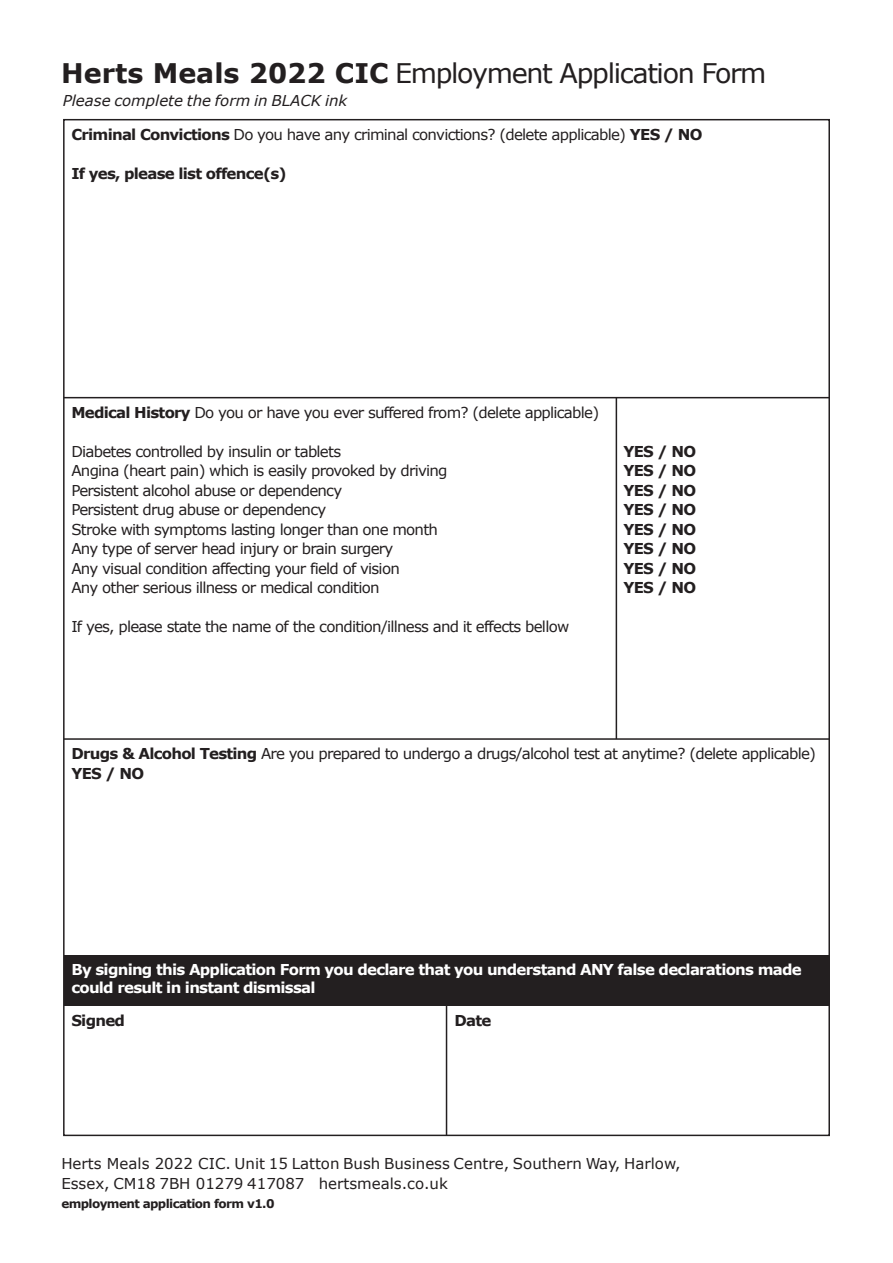
<style>
.page{position:relative;width:893px;height:1263px;background:#fff}
.page>*{position:absolute;margin:0;border:0;box-sizing:border-box;transform-origin:0 0}
.t1{font:27px "Verdana";letter-spacing:-.05em;color:#231f20}
.t2{font:15px/19.5px "Verdana";letter-spacing:-.05em;color:#231f20}
.t3{font:15px/19.5px "Verdana";color:#231f20}
.t4{font:700 15px/18px "Verdana";letter-spacing:-.05em;color:#fff}
.t5{font:700 15px/19.5px "Verdana";letter-spacing:-.05em;color:#231f20;text-align:justify}
.t6{font:italic 15px "Verdana";color:#231f20}
.t7{font:700 12px "Verdana";letter-spacing:-.05em;color:#231f20}
.s1{font-weight:700}
</style>
<div class="page">
<div style="left:64px;top:955px;width:765px;height:50px;background:#231f20"></div>
<hr style="left:64px;top:397px;width:765px;height:1px;background:#231f20">
<hr style="left:64px;top:738px;width:765px;height:2px;background:#231f20">
<hr style="left:616px;top:398px;width:1px;height:341px;background:#231f20">
<hr style="left:446px;top:1006px;width:1px;height:129px;background:#231f20">
<h1 class="t1" style="left:61px;top:56px;width:707px"><span class="s1">Herts Meals 2022 CIC</span> Employment Application Form</h1>
<p class="t6" style="left:63px;top:91px;width:286px">Please complete the form in BLACK ink</p>
<p class="t2" style="left:71px;top:125px;width:633px"><span class="s1">Criminal Convictions</span> Do you have any criminal convictions? (delete applicable) <span class="s1">YES / NO</span></p>
<p class="t5" style="left:71px;top:164px;width:217px">If yes, please list offence(s)</p>
<p class="t2" style="left:71px;top:403px;width:529px"><span class="s1">Medical History</span> Do you or have you ever suffered from? (delete applicable)</p>
<p class="t2" style="left:71px;top:442px;width:378px">Diabetes controlled by insulin or tablets<br>Angina (heart pain) which is easily provoked by driving Persistent alcohol abuse or dependency<br>Persistent drug abuse or dependency<br>Stroke with symptoms lasting longer than one month Any type of server head injury or brain surgery<br>Any visual condition affecting your field of vision<br>Any other serious illness or medical condition</p>
<p class="t2" style="left:71px;top:617px;width:499px">If yes, please state the name of the condition/illness and it effects bellow</p>
<p class="t5" style="left:623px;top:442px;width:74px">YES / NO YES / NO YES / NO YES / NO YES / NO YES / NO YES / NO YES / NO</p>
<p class="t2" style="left:71px;top:744px;width:746px"><span class="s1">Drugs &amp; Alcohol Testing</span> Are you prepared to undergo a drugs/alcohol test at anytime? (delete applicable)<br><span class="s1">YES / NO</span></p>
<p class="t4" style="left:71px;top:960px;width:732px">By signing this Application Form you declare that you understand ANY false declarations made could result in instant dismissal</p>
<p class="t5" style="left:71px;top:1010px;width:55px">Signed</p>
<p class="t5" style="left:455px;top:1010px;width:39px">Date</p>
<p class="t3" style="left:61px;top:1154px;width:621px">Herts Meals 2022 CIC. Unit 15 Latton Bush Business Centre, Southern Way, Harlow,<br>Essex, CM18 7BH 01279 417087 hertsmeals.co.uk</p>
<p class="t7" style="left:61px;top:1196px;width:215px">employment application form v1.0</p>
</div>
